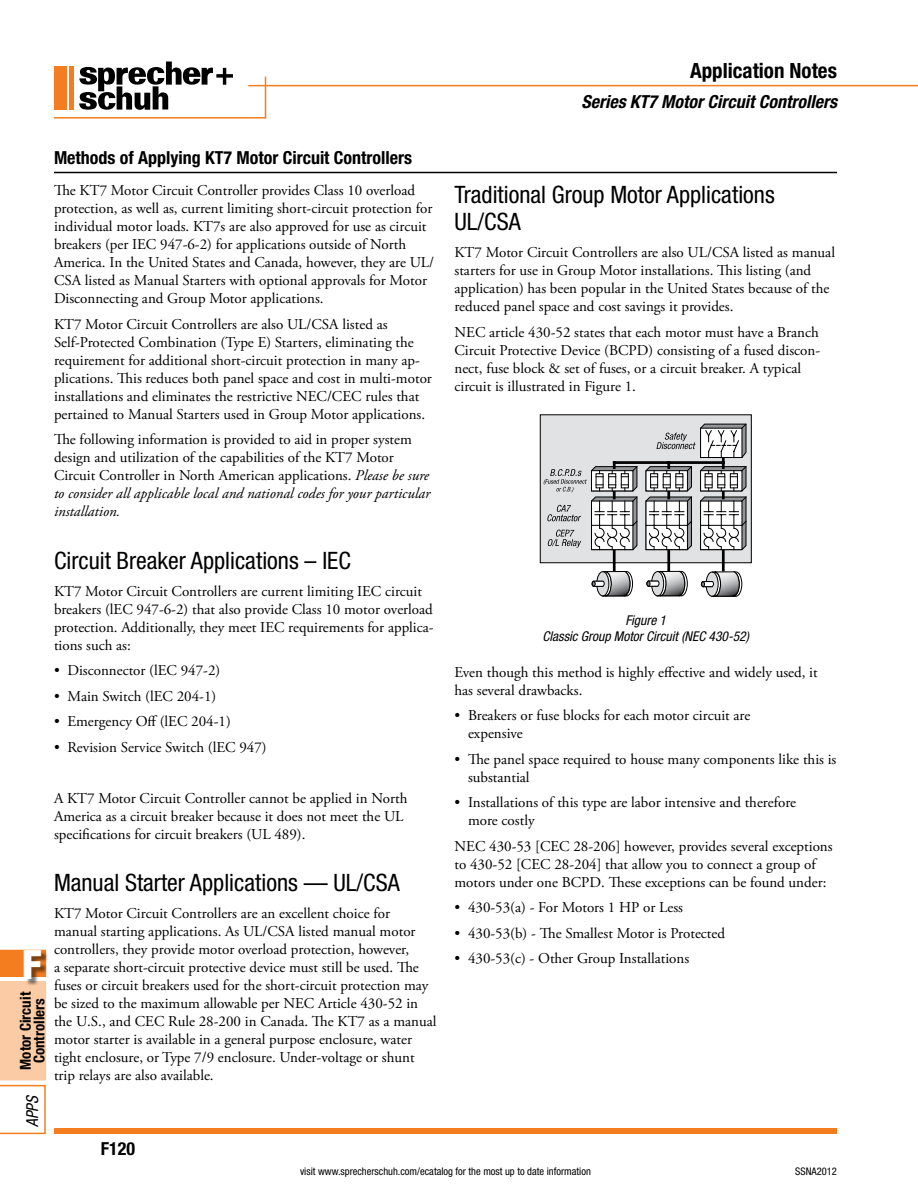
<style>
.page{position:relative;width:918px;height:1188px;background:#fff}
.page>*{position:absolute;margin:0;border:0;box-sizing:border-box;transform-origin:0 0}
.t1{font:900 condensed 40.5px "Helvetica Neue";color:#fff}
.t2{font:condensed 24px/27px "Helvetica Neue";color:#000}
.t3{font:700 condensed 21px "Helvetica Neue";color:#000}
.t4{font:700 condensed 18px "Helvetica Neue";color:#000}
.t5{font:italic 700 condensed 18px "Helvetica Neue";color:#000}
.t6{font:italic condensed 16.5px "Helvetica Neue";color:#000;scale:.95 1}
.t7{font:15px/18px "Adobe Garamond Pro";color:#000}
.t8{font:700 condensed 15px/13.5px "Helvetica Neue";color:#000;text-align:center}
.t9{font:italic condensed 13.5px/16.2px "Helvetica Neue";color:#000;text-align:center}
.t10{font:condensed 10.5px "Helvetica Neue";color:#000}
.s1{font-style:italic}
</style>
<div class="page">
<div style="left:26px;top:951px;width:22px;height:35px;background:#000;opacity:.5"></div>
<svg style="left:0;top:950px;width:46px;height:184px"></svg>
<div style="left:54px;top:1128px;width:783px;height:6px;background:#f47d20"></div>
<hr style="left:248px;top:85px;width:670px;height:1px;background:#f47d20">
<hr style="left:265px;top:77px;width:1px;height:41px;background:#f47d20">
<hr style="left:54px;top:117px;width:212px;height:2px;background:#f47d20">
<svg style="left:79px;top:62px;width:154px;height:48px"></svg>
<div style="left:54px;top:66px;width:13px;height:44px;background:#f47d20"></div>
<hr style="left:69px;top:66px;width:4px;height:44px;background:#f47d20">
<div style="left:540px;top:415px;width:211px;height:148px;background:#e1e2e3"></div>
<div style="left:540px;top:415px;width:212px;height:148px;border:1px solid #000"></div>
<hr style="left:613px;top:550px;width:3px;height:29px;background:#000">
<hr style="left:614px;top:461px;width:109px;height:3px;background:#000">
<svg style="left:544px;top:463px;width:94px;height:87px"></svg>
<svg style="left:591px;top:571px;width:42px;height:26px"></svg>
<svg style="left:645px;top:424px;width:102px;height:173px"></svg>
<hr style="left:54px;top:172px;width:783px;height:1px;background:#000">
<h3 class="t3" style="left:690px;top:58px;width:148px">Application Notes</h3>
<p class="t5" style="left:581px;top:90px;width:257px">Series KT7 Motor Circuit Controllers</p>
<h1 class="t1" style="left:22px;top:939px;width:21px">F</h1>
<p class="t8" style="left:19px;top:1070px;width:79px;rotate:-90deg">Motor Circuit<br>Controllers</p>
<p class="t6" style="left:23px;top:1127px;width:35px;rotate:-90deg">APPS</p>
<p class="t4" style="left:54px;top:147px;width:360px">Methods of Applying KT7 Motor Circuit Controllers</p>
<p class="t7" style="left:54px;top:182px;width:382px">The KT7 Motor Circuit Controller provides Class 10 overload protection, as well as, current limiting short-circuit protection for individual motor loads. KT7s are also approved for use as circuit breakers (per IEC 947-6-2) for applications outside of North America. In the United States and Canada, however, they are UL/ CSA listed as Manual Starters with optional approvals for Motor Disconnecting and Group Motor applications.</p>
<p class="t7" style="left:54px;top:316px;width:379px">KT7 Motor Circuit Controllers are also UL/CSA listed as Self-Protected Combination (Type E) Starters, eliminating the requirement for additional short-circuit protection in many ap&shy;plications. This reduces both panel space and cost in multi-motor installations and eliminates the restrictive NEC/CEC rules that pertained to Manual Starters used in Group Motor applications.</p>
<p class="t7" style="left:54px;top:431px;width:378px">The following information is provided to aid in proper system design and utilization of the capabilities of the KT7 Motor Circuit Controller in North American applications. <span class="s1">Please be sure to consider all applicable local and national codes for your particular installation.</span></p>
<h2 class="t2" style="left:54px;top:547px;width:298px">Circuit Breaker Applications – IEC</h2>
<p class="t7" style="left:54px;top:583px;width:381px">KT7 Motor Circuit Controllers are current limiting IEC circuit breakers (lEC 947-6-2) that also provide Class 10 motor overload protection. Additionally, they meet IEC requirements for applica&shy;tions such as:</p>
<p class="t7" style="left:54px;top:662px;width:168px">• Disconnector (lEC 947-2)</p>
<p class="t7" style="left:54px;top:688px;width:164px">• Main Switch (lEC 204-1)</p>
<p class="t7" style="left:54px;top:713px;width:178px">• Emergency Off (lEC 204-1)</p>
<p class="t7" style="left:54px;top:739px;width:214px">• Revision Service Switch (lEC 947)</p>
<p class="t7" style="left:54px;top:790px;width:355px">A KT7 Motor Circuit Controller cannot be applied in North<br>America as a circuit breaker because it does not meet the UL specifications for circuit breakers (UL 489).</p>
<h2 class="t2" style="left:54px;top:869px;width:347px">Manual Starter Applications — UL/CSA</h2>
<p class="t7" style="left:54px;top:905px;width:384px">KT7 Motor Circuit Controllers are an excellent choice for manual starting applications. As UL/CSA listed manual motor controllers, they provide motor overload protection, however,<br>a separate short-circuit protective device must still be used. The fuses or circuit breakers used for the short-circuit protection may be sized to the maximum allowable per NEC Article 430-52 in the U.S., and CEC Rule 28-200 in Canada. The KT7 as a manual motor starter is available in a general purpose enclosure, water tight enclosure, or Type 7/9 enclosure. Under-voltage or shunt trip relays are also available.</p>
<h2 class="t2" style="left:454px;top:181px;width:322px">Traditional Group Motor Applications<br>UL/CSA</h2>
<p class="t7" style="left:454px;top:244px;width:382px">KT7 Motor Circuit Controllers are also UL/CSA listed as manual starters for use in Group Motor installations. This listing (and application) has been popular in the United States because of the reduced panel space and cost savings it provides.</p>
<p class="t7" style="left:454px;top:324px;width:367px">NEC article 430-52 states that each motor must have a Branch Circuit Protective Device (BCPD) consisting of a fused discon&shy;nect, fuse block &amp; set of fuses, or a circuit breaker. A typical circuit is illustrated in Figure 1.</p>
<p class="t9" style="left:542px;top:612px;width:208px">Figure 1<br>Classic Group Motor Circuit (NEC 430-52)</p>
<p class="t7" style="left:454px;top:664px;width:365px">Even though this method is highly effective and widely used, it has several drawbacks.</p>
<p class="t7" style="left:468px;top:707px;width:284px;text-indent:-14px">• Breakers or fuse blocks for each motor circuit are expensive</p>
<p class="t7" style="left:468px;top:751px;width:370px;text-indent:-14px">• The panel space required to house many components like this is substantial</p>
<p class="t7" style="left:468px;top:794px;width:330px;text-indent:-14px">• Installations of this type are labor intensive and therefore more costly</p>
<p class="t7" style="left:454px;top:838px;width:380px">NEC 430-53 [CEC 28-206] however, provides several exceptions to 430-52 [CEC 28-204] that allow you to connect a group of motors under one BCPD. These exceptions can be found under:</p>
<p class="t7" style="left:454px;top:899px;width:230px">• 430-53(a) - For Motors 1 HP or Less</p>
<p class="t7" style="left:454px;top:925px;width:272px">• 430-53(b) - The Smallest Motor is Protected</p>
<p class="t7" style="left:454px;top:950px;width:236px">• 430-53(c) - Other Group Installations</p>
<p class="t4" style="left:101px;top:1138px;width:36px">F120</p>
<p class="t10" style="left:300px;top:1165px;width:292px">visit www.sprecherschuh.com/ecatalog for the most up to date information</p>
<p class="t10" style="left:795px;top:1165px;width:43px">SSNA2012</p>
</div>
